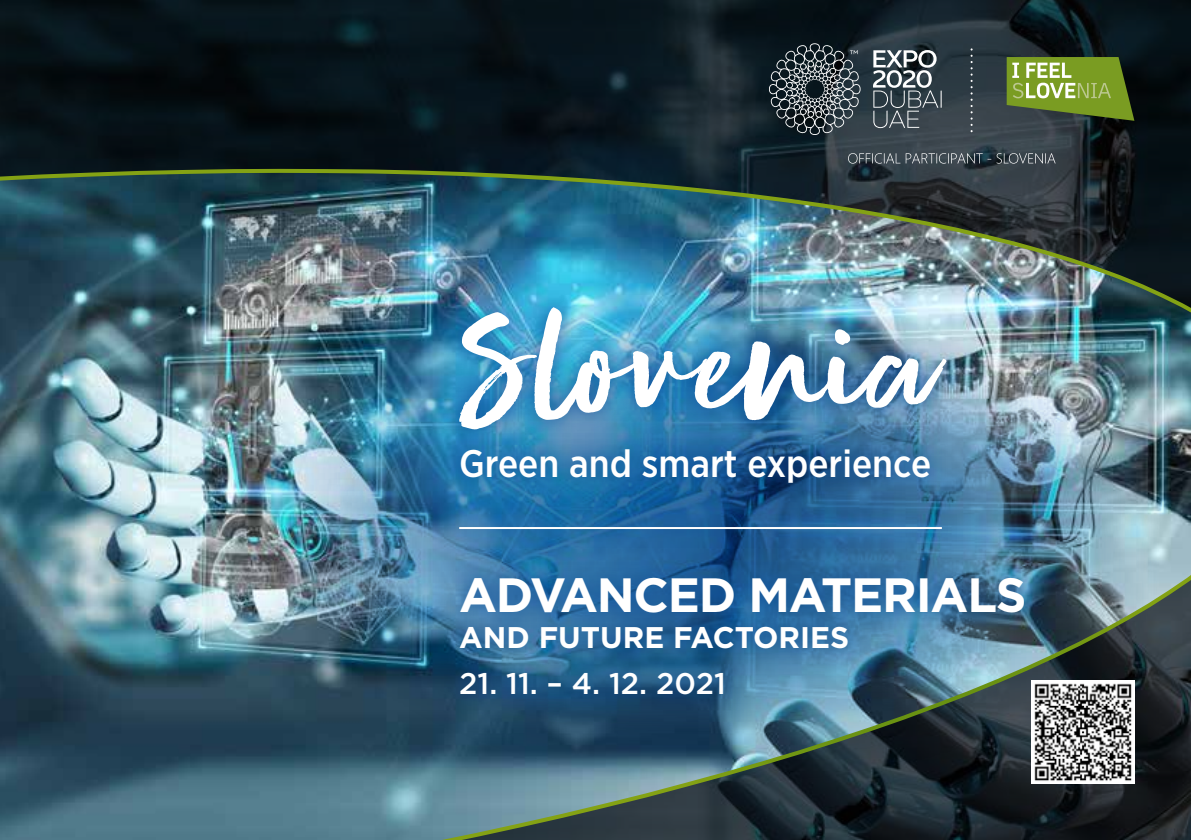
<style>
.page{position:relative;width:1191px;height:840px;background:#fff}
.page>*{position:absolute;margin:0;border:0;box-sizing:border-box;transform-origin:0 0}
.t1{font:142.8px "Human Nature";color:#fff;scale:1.25 1}
.t2{font:700 48px "Gotham";letter-spacing:-.025em;color:#fff}
.t3{font:500 38.4px "Gotham Narrow";color:#fff}
.t4{font:700 29.8px "Gotham";color:#fff}
.t5{font:500 29.8px "Gotham";color:#fff}
</style>
<div class="page">
<img style="left:0;top:0;width:1191px;height:167px">
<img style="left:0;top:167px;width:1191px;height:672px">
<img style="left:258px;top:290px;width:866px;height:441px;border-radius:50%">
<img style="left:297px;top:341px;width:866px;height:441px;border-radius:50%">
<svg style="left:873px;top:50px;width:68px;height:78px;background:#5d686e"></svg>
<svg style="left:769px;top:43px;width:91px;height:92px;background:#414c51"></svg>
<svg style="left:1006px;top:57px;width:128px;height:64px;background:#77913d"></svg>
<svg style="left:970px;top:49px;width:2px;height:82px"></svg>
<svg style="left:848px;top:153px;width:207px;height:10px;background:#545f65"></svg>
<img style="left:441px;top:290px;width:601px;height:422px">
<hr style="left:459px;top:526px;width:483px;height:2px;background:#fff">
<img style="left:1031px;top:679px;width:103px;height:103px">
<h1 class="t1" style="left:454px;top:300px;width:388px">Slovenia</h1>
<p class="t3" style="left:459px;top:438px;width:473px">Green and smart experience</p>
<p class="t2" style="left:459px;top:563px;width:569px">ADVANCED MATERIALS</p>
<p class="t4" style="left:459px;top:617px;width:391px">AND FUTURE FACTORIES</p>
<p class="t5" style="left:459px;top:663px;width:268px">21. 11. – 4. 12. 2021</p>
</div>
